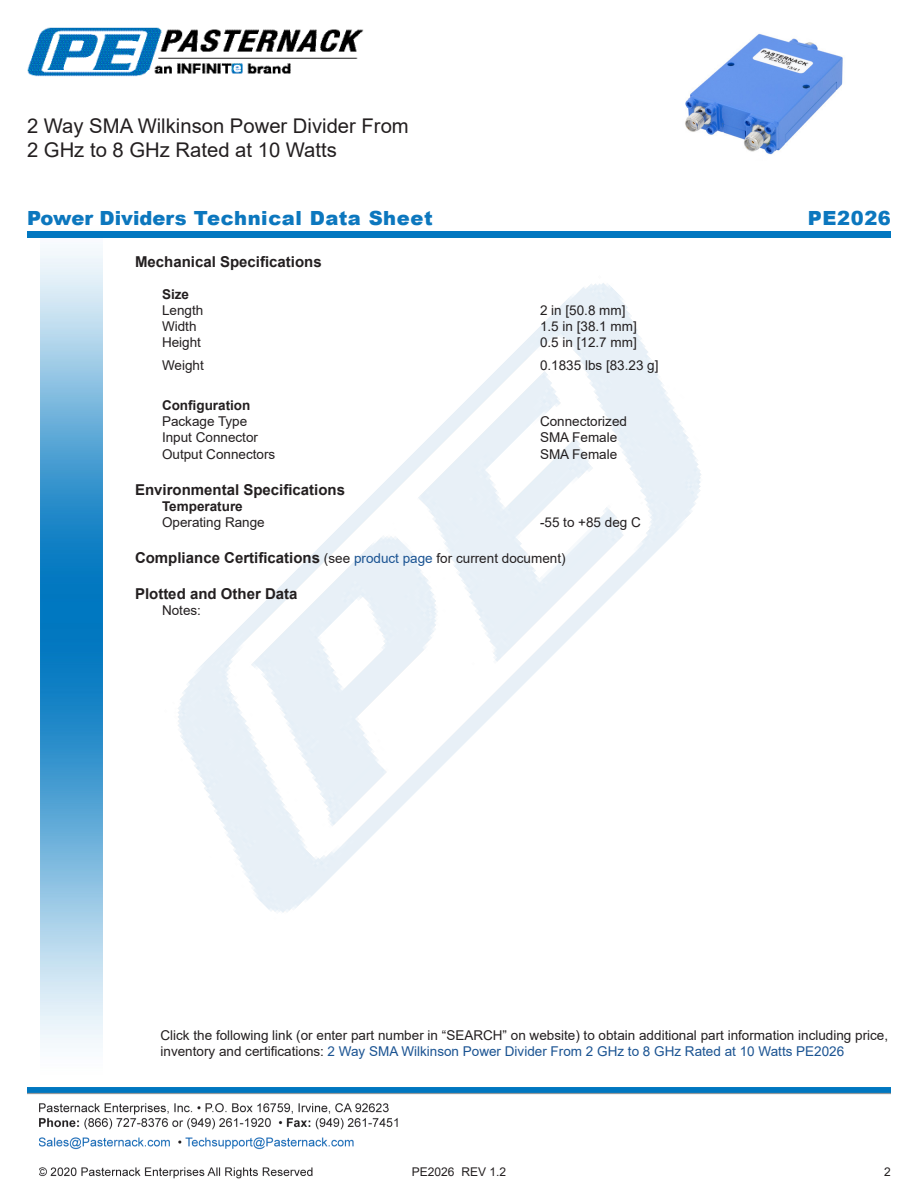
<style>
.page{position:relative;width:918px;height:1188px;background:#fff}
.page>*{position:absolute;margin:0;border:0;box-sizing:border-box;transform-origin:0 0}
.Web_Description_Para{font:20.25px/24.3px "Arial";color:#231f20}
.t1{font:900 19.5px "Arial";letter-spacing:.03em;color:#0c77be}
.Head1_for_Compliance{font:700 15px "Arial";color:#231f20}
.Head1{font:700 15px "Arial";color:#231f20}
.Description_and_PN_L{font:13.5px/16.2px "Arial";color:#231f20}
.Specs_Para{font:13.5px "Arial";color:#231f20}
.Head2{font:700 13.5px "Arial";color:#231f20}
.Head2_after_Head1{font:700 13.5px "Arial";color:#231f20}
.t2{font:12px "Arial";color:#231f20}
.s1{font-weight:400;font-size:13.5px}
.s2{font-weight:400;font-size:13.5px;color:#1a5392}
.s3{color:#1a5392}
</style>
<div class="page">
<img style="left:39px;top:1103px;width:359px;height:76px">
<img style="left:102px;top:248px;width:599px;height:722px">
<img style="left:27px;top:1088px;width:864px;height:7px">
<img style="left:40px;top:237px;width:62px;height:811px">
<div style="left:27px;top:231px;width:864px;height:6px;background:#0177c0"></div>
<img style="left:27px;top:27px;width:337px;height:50px">
<img style="left:685px;top:33px;width:158px;height:122px">
<h1 class="Web_Description_Para" style="left:27px;top:114px;width:383px">2 Way SMA Wilkinson Power Divider From<br>2 GHz to 8 GHz Rated at 10 Watts</h1>
<p class="t1" style="left:27px;top:204px;width:407px">Power Dividers Technical Data Sheet</p>
<p class="t1" style="left:808px;top:204px;width:85px">PE2026</p>
<p class="Head1" style="left:135px;top:252px;width:188px">Mechanical Specifications</p>
<p class="Head2" style="left:162px;top:284px;width:29px">Size</p>
<p class="Specs_Para" style="left:162px;top:301px;width:43px">Length</p>
<p class="Specs_Para" style="left:540px;top:301px;width:87px">2 in [50.8 mm]</p>
<p class="Specs_Para" style="left:162px;top:317px;width:36px">Width</p>
<p class="Specs_Para" style="left:540px;top:317px;width:98px">1.5 in [38.1 mm]</p>
<p class="Specs_Para" style="left:162px;top:333px;width:41px">Height</p>
<p class="Specs_Para" style="left:540px;top:333px;width:98px">0.5 in [12.7 mm]</p>
<p class="Specs_Para" style="left:162px;top:356px;width:43px">Weight</p>
<p class="Specs_Para" style="left:540px;top:356px;width:120px">0.1835 lbs [83.23 g]</p>
<p class="Head2" style="left:162px;top:396px;width:90px">Configuration</p>
<p class="Specs_Para" style="left:162px;top:412px;width:87px">Package Type</p>
<p class="Specs_Para" style="left:540px;top:412px;width:89px">Connectorized</p>
<p class="Specs_Para" style="left:162px;top:428px;width:98px">Input Connector</p>
<p class="Specs_Para" style="left:540px;top:428px;width:79px">SMA Female</p>
<p class="Specs_Para" style="left:162px;top:444px;width:115px">Output Connectors</p>
<p class="Specs_Para" style="left:540px;top:444px;width:79px">SMA Female</p>
<p class="Head1" style="left:135px;top:479px;width:212px">Environmental Specifications</p>
<p class="Head2_after_Head1" style="left:162px;top:496px;width:82px">Temperature</p>
<p class="Specs_Para" style="left:162px;top:513px;width:104px">Operating Range</p>
<p class="Specs_Para" style="left:540px;top:513px;width:102px">-55 to +85 deg C</p>
<p class="Head1_for_Compliance" style="left:135px;top:547px;width:432px">Compliance Certifications <span class="s1">(see</span> <span class="s2">product page</span> <span class="s1">for current document)</span></p>
<p class="Head1_for_Compliance" style="left:135px;top:583px;width:164px">Plotted and Other Data</p>
<p class="Specs_Para" style="left:162px;top:601px;width:41px">Notes:</p>
<p class="Description_and_PN_L" style="left:160px;top:1027px;width:729px">Click the following link (or enter part number in “SEARCH” on website) to obtain additional part information including price, inventory and certifications: <span class="s3">2 Way SMA Wilkinson Power Divider From 2 GHz to 8 GHz Rated at 10 Watts PE2026</span></p>
<p class="t2" style="left:412px;top:1163px;width:96px">PE2026 REV 1.2</p>
<p class="t2" style="left:884px;top:1163px;width:8px">2</p>
</div>
